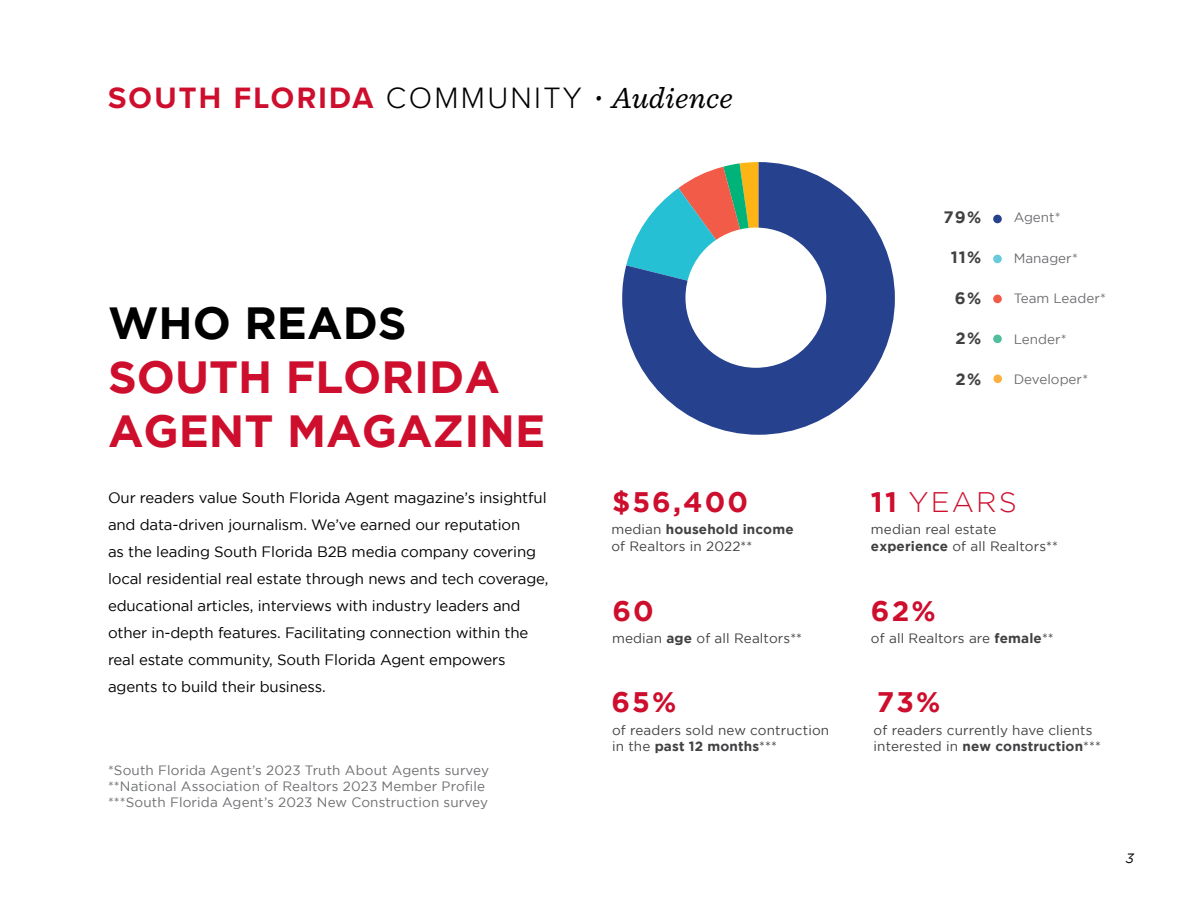
<style>
.page{position:relative;width:1188px;height:918px;background:#fff}
.page>*{position:absolute;margin:0;border:0;box-sizing:border-box;transform-origin:0 0}
.t1{font:700 45px/54px "Gotham";color:#ce0e2d}
.t2{font:700 45px "Gotham";color:#000}
.t3{font:700 30.6px "Proxima Nova";letter-spacing:.075em;color:#ce0e2d}
.t4{font:700 28.2px "Gotham";letter-spacing:.075em;color:#ce0e2d}
.t5{font:300 28.2px "Gotham";letter-spacing:.075em;color:#ce0e2d}
.t6{font:700 16.5px "Gotham";color:#414042}
.t7{font:15px/27px "Gotham";letter-spacing:-.01em;color:#000}
.t8{font:13.5px/16.2px "Gotham";letter-spacing:.01em;color:#414042}
.t9{font:13.5px/16.2px "Gotham";letter-spacing:.01em;color:#6d6e71}
.t10{font:italic 13.5px "Gotham";color:#000}
.s1{font-weight:300;color:#000}
.s2{font-family:"Sentinel";font-weight:600;font-style:italic;color:#000}
.s3{font-family:"Sentinel";font-weight:400;font-style:italic;color:#000}
.s4{font-weight:700}
</style>
<div class="page">
<svg style="left:622px;top:162px;width:273px;height:273px;fill:#26418d"></svg>
<div style="left:685px;top:228px;width:141px;height:140px;background:#fff;border-radius:50%"></div>
<div style="left:993px;top:215px;width:9px;height:8px;background:#26418d;border-radius:50%"></div>
<div style="left:993px;top:255px;width:9px;height:8px;background:#68cbdc;border-radius:50%"></div>
<div style="left:993px;top:295px;width:9px;height:8px;background:#f15b47;border-radius:50%"></div>
<div style="left:993px;top:335px;width:9px;height:8px;background:#51be9d;border-radius:50%"></div>
<div style="left:993px;top:374px;width:9px;height:9px;background:#fbb040;border-radius:50%"></div>
<h2 class="t3" style="left:108px;top:75px;width:626px">SOUTH FLORIDA <span class="s1">COMMUNITY</span> <span class="s2">·</span> <span class="s3">Audience</span></h2>
<h1 class="t2" style="left:108px;top:297px;width:300px">WHO READS</h1>
<h1 class="t1" style="left:108px;top:349px;width:439px">SOUTH FLORIDA<br>AGENT MAGAZINE</h1>
<p class="t7" style="left:108px;top:483px;width:442px">Our readers value South Florida Agent magazine’s insightful and data-driven journalism. We’ve earned our reputation<br>as the leading South Florida B2B media company covering local residential real estate through news and tech coverage, educational articles, interviews with industry leaders and other in-depth features. Facilitating connection within the real estate community, South Florida Agent empowers agents to build their business.</p>
<p class="t9" style="left:108px;top:762px;width:383px">*South Florida Agent’s 2023 Truth About Agents survey **National Association of Realtors 2023 Member Profile ***South Florida Agent’s 2023 New Construction survey</p>
<h3 class="t4" style="left:612px;top:486px;width:138px">$56,400</h3>
<p class="t8" style="left:611px;top:521px;width:184px">median <span class="s4">household income </span>of Realtors in 2022**</p>
<h3 class="t4" style="left:612px;top:594px;width:43px">60</h3>
<p class="t8" style="left:612px;top:630px;width:192px">median <span class="s4">age</span> of all Realtors**</p>
<h3 class="t4" style="left:611px;top:686px;width:66px">65%</h3>
<p class="t8" style="left:612px;top:722px;width:219px">of readers sold new contruction in the <span class="s4">past 12 months</span>***</p>
<p class="t6" style="left:943px;top:207px;width:39px">79%</p>
<p class="t6" style="left:951px;top:248px;width:32px">11%</p>
<p class="t6" style="left:955px;top:288px;width:28px">6%</p>
<p class="t6" style="left:956px;top:329px;width:27px">2%</p>
<p class="t6" style="left:956px;top:370px;width:27px">2%</p>
<p class="t9" style="left:1014px;top:209px;width:48px">Agent*</p>
<p class="t9" style="left:1014px;top:250px;width:66px">Manager*</p>
<p class="t9" style="left:1014px;top:290px;width:94px">Team Leader*</p>
<p class="t9" style="left:1014px;top:331px;width:55px">Lender*</p>
<p class="t9" style="left:1014px;top:371px;width:76px">Developer*</p>
<h3 class="t5" style="left:871px;top:487px;width:147px"><span class="s4">11</span> YEARS</h3>
<p class="t8" style="left:871px;top:521px;width:189px">median real estate <span class="s4">experience</span> of all Realtors**</p>
<h3 class="t4" style="left:871px;top:594px;width:66px">62%</h3>
<p class="t8" style="left:871px;top:630px;width:184px">of all Realtors are <span class="s4">female</span>**</p>
<h3 class="t4" style="left:877px;top:686px;width:65px">73%</h3>
<p class="t8" style="left:874px;top:722px;width:229px">of readers currently have clients interested in <span class="s4">new construction</span>***</p>
<p class="t10" style="left:1126px;top:850px;width:10px">3</p>
</div>
